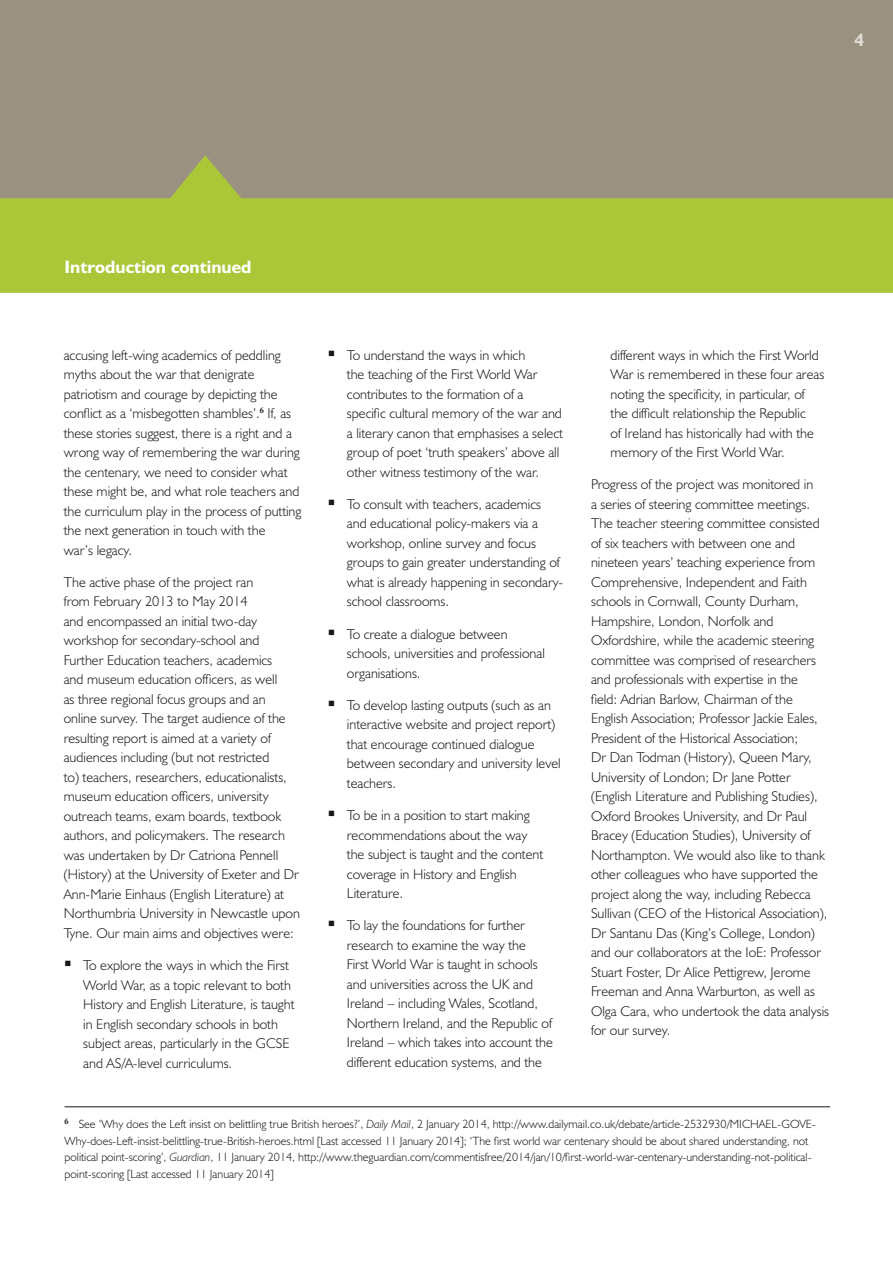
<style>
.page{position:relative;width:893px;height:1263px;background:#fff}
.page>*{position:absolute;margin:0;border:0;box-sizing:border-box;transform-origin:0 0}
.t1{font:700 18px "Humanist 521 BT";color:#fff}
.t2{font:700 18px "Humanist 521 BT";color:#e1dcd6}
.t3{font:300 14.25px/19.5px "Humanist 521 BT";color:#171518}
.t4{font:300 12px/16.5px "Humanist 521 BT";color:#171518}
.s1{font-style:italic}
</style>
<div class="page">
<div style="left:0;top:0;width:893px;height:211px;background:#9b9181"></div>
<svg style="left:0;top:155px;width:893px;height:138px;fill:#abc738"></svg>
<hr style="left:65px;top:1106px;width:765px;height:1px;background:#171518">
<p class="t2" style="left:854px;top:29px;width:11px">4</p>
<p class="t1" style="left:64px;top:255px;width:189px">Introduction continued</p>
<p class="t3" style="left:64px;top:345px;width:239px">accusing left-wing academics of peddling myths about the war that denigrate patriotism and courage by depicting the conflict as a ‘misbegotten shambles’.<sup>6</sup> If, as these stories suggest, there is a right and a wrong way of remembering the war during the centenary, we need to consider what these might be, and what role teachers and the curriculum play in the process of putting the next generation in touch with the<br>war’s legacy.</p>
<p class="t3" style="left:64px;top:572px;width:238px">The active phase of the project ran<br>from February 2013 to May 2014<br>and encompassed an initial two-day workshop for secondary-school and Further Education teachers, academics<br>and museum education officers, as well<br>as three regional focus groups and an online survey. The target audience of the resulting report is aimed at a variety of audiences including (but not restricted<br>to) teachers, researchers, educationalists, museum education officers, university outreach teams, exam boards, textbook authors, and policymakers. The research was undertaken by Dr Catriona Pennell (History) at the University of Exeter and Dr Ann-Marie Einhaus (English Literature) at Northumbria University in Newcastle upon Tyne. Our main aims and objectives were:</p>
<p class="t3" style="left:83px;top:955px;width:213px;text-indent:-20px">▪ To explore the ways in which the First World War, as a topic relevant to both History and English Literature, is taught in English secondary schools in both subject areas, particularly in the GCSE and AS/A-level curriculums.</p>
<p class="t3" style="left:347px;top:345px;width:217px;text-indent:-20px">▪ To understand the ways in which<br>the teaching of the First World War contributes to the formation of a specific cultural memory of the war and a literary canon that emphasises a select group of poet ‘truth speakers’ above all other witness testimony of the war.</p>
<p class="t3" style="left:347px;top:494px;width:218px;text-indent:-20px">▪ To consult with teachers, academics and educational policy-makers via a workshop, online survey and focus groups to gain greater understanding of what is already happening in secondary&shy;school classrooms.</p>
<p class="t3" style="left:347px;top:624px;width:199px;text-indent:-20px">▪ To create a dialogue between schools, universities and professional organisations.</p>
<p class="t3" style="left:347px;top:695px;width:215px;text-indent:-20px">▪ To develop lasting outputs (such as an interactive website and project report) that encourage continued dialogue between secondary and university level teachers.</p>
<p class="t3" style="left:347px;top:805px;width:198px;text-indent:-20px">▪ To be in a position to start making recommendations about the way the subject is taught and the content coverage in History and English<br>Literature.</p>
<p class="t3" style="left:347px;top:915px;width:208px;text-indent:-20px">▪ To lay the foundations for further research to examine the way the<br>First World War is taught in schools and universities across the UK and Ireland – including Wales, Scotland, Northern Ireland, and the Republic of Ireland – which takes into account the different education systems, and the</p>
<p class="t3" style="left:611px;top:345px;width:215px">different ways in which the First World War is remembered in these four areas noting the specificity, in particular, of the difficult relationship the Republic<br>of Ireland has historically had with the memory of the First World War.</p>
<p class="t3" style="left:591px;top:474px;width:240px">Progress of the project was monitored in<br>a series of steering committee meetings.<br>The teacher steering committee consisted of six teachers with between one and nineteen years’ teaching experience from Comprehensive, Independent and Faith schools in Cornwall, County Durham, Hampshire, London, Norfolk and Oxfordshire, while the academic steering committee was comprised of researchers and professionals with expertise in the<br>field: Adrian Barlow, Chairman of the English Association; Professor Jackie Eales, President of the Historical Association;<br>Dr Dan Todman (History), Queen Mary, University of London; Dr Jane Potter (English Literature and Publishing Studies), Oxford Brookes University, and Dr Paul Bracey (Education Studies), University of Northampton. We would also like to thank other colleagues who have supported the project along the way, including Rebecca Sullivan (CEO of the Historical Association), Dr Santanu Das (King’s College, London) and our collaborators at the IoE: Professor Stuart Foster, Dr Alice Pettigrew, Jerome Freeman and Anna Warburton, as well as Olga Cara, who undertook the data analysis for our survey.</p>
<p class="t4" style="left:65px;top:1116px;width:753px"><sup>6</sup> See ‘Why does the Left insist on belittling true British heroes?’, <span class="s1">Daily Mail</span>, 2 January 2014, http://www.dailymail.co.uk/debate/article-2532930/MICHAEL-GOVE-Why-does-Left-insist-belittling-true-British-heroes.html [Last accessed 11 January 2014]; ‘The first world war centenary should be about shared understanding, not political point-scoring’, <span class="s1">Guardian</span>, 11 January 2014, http://www.theguardian.com/commentisfree/2014/jan/10/first-world-war-centenary-understanding-not-political&shy;point-scoring [Last accessed 11 January 2014]</p>
</div>
